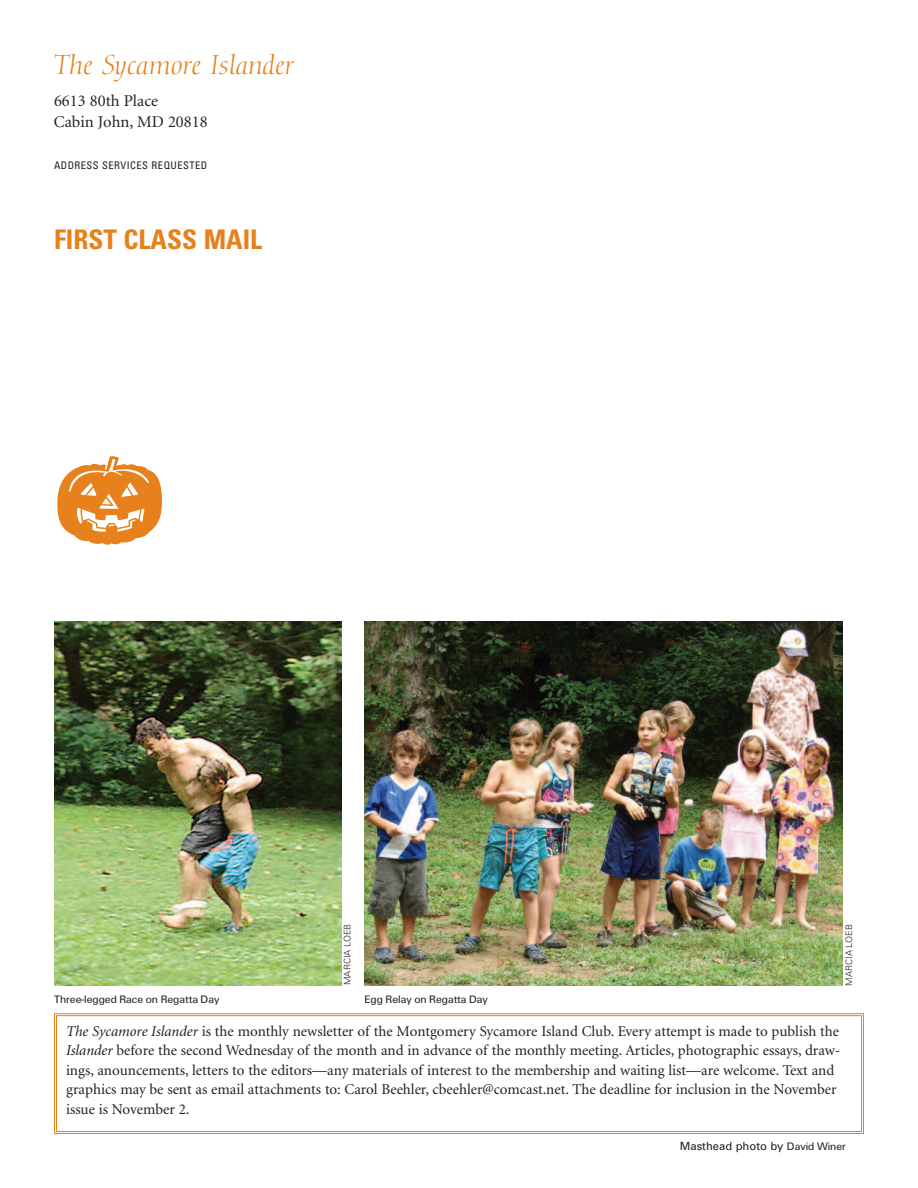
<style>
.page{position:relative;width:918px;height:1188px;background:#fff}
.page>*{position:absolute;margin:0;border:0;box-sizing:border-box;transform-origin:0 0}
.t1{font:108px "PF Holidays Celebrations";color:#e6811b}
.t2{font:italic 27px "Diotima";color:#e6811b}
.t3{font:700 condensed 27px "Univers";color:#e6811b}
.t4{font:16.5px/21px "Minion";color:#231f20}
.t5{font:15px/19.5px "Minion";color:#231f20}
.t6{font:11.25px "U55";color:#231f20}
.t7{font:11.25px "Univers";color:#231f20}
.t8{font:condensed 10.5px "Univers";letter-spacing:.045em;color:#231f20}
.t9{font:300 9px "Univers";color:#231f20}
.s1{font-style:italic}
.s2{font-family:"U55"}
</style>
<div class="page">
<div style="left:54px;top:1013px;width:810px;height:121px;border:1px solid #e6811b"></div>
<div style="left:56px;top:1015px;width:806px;height:117px;border:1px solid #e6811b"></div>
<img style="left:54px;top:621px;width:287px;height:365px">
<img style="left:364px;top:621px;width:479px;height:365px">
<h2 class="t2" style="left:54px;top:54px;width:241px">The Sycamore Islander</h2>
<p class="t4" style="left:54px;top:91px;width:155px">6613 80th Place<br>Cabin John, MD 20818</p>
<p class="t8" style="left:54px;top:161px;width:155px">ADDRESS SERVICES REQUESTED</p>
<h2 class="t3" style="left:54px;top:229px;width:210px">FIRST CLASS MAIL</h2>
<h1 class="t1" style="left:54px;top:439px;width:115px">j</h1>
<p class="t9" style="left:344px;top:985px;width:63px;rotate:-90deg">MARCIA LOEB</p>
<p class="t6" style="left:54px;top:995px;width:167px">Three-legged Race on Regatta Day</p>
<p class="t6" style="left:364px;top:995px;width:125px">Egg Relay on Regatta Day</p>
<p class="t9" style="left:846px;top:986px;width:63px;rotate:-90deg">MARCIA LOEB</p>
<p class="t5" style="left:66px;top:1022px;width:776px"><span class="s1">The Sycamore Islander</span> is the monthly newsletter of the Montgomery Sycamore Island Club. Every attempt is made to publish the <span class="s1">Islander</span> before the second Wednesday of the month and in advance of the monthly meeting. Articles, photographic essays, draw&shy;ings, anouncements, letters to the editors—any materials of interest to the membership and waiting list—are welcome. Text and graphics may be sent as email attachments to: Carol Beehler, cbeehler@comcast.net. The deadline for inclusion in the November issue is November 2.</p>
<p class="t7" style="left:680px;top:1141px;width:168px">Masthead photo by <span class="s2">David Winer</span></p>
</div>
